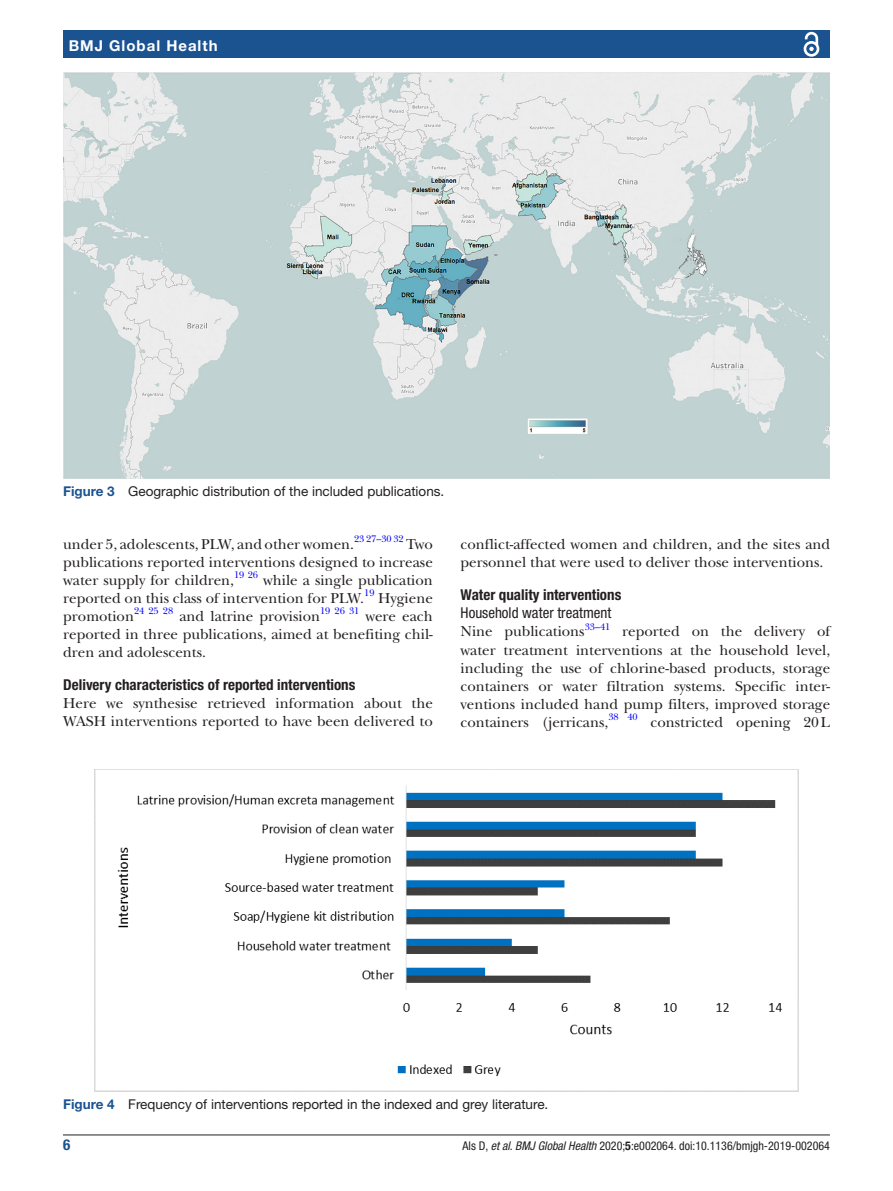
<style>
.page{position:relative;width:893px;height:1191px;background:#fff}
.page>*{position:absolute;margin:0;border:0;box-sizing:border-box;transform-origin:0 0}
.t1{font:15px/18px "New Baskerville";color:#231f20;text-align:justify}
.t2{font:700 condensed 15px "Helvetica Neue LT Std";color:#231f20}
.t3{font:condensed 15px "Helvetica Neue LT Std";color:#231f20}
.t4{font:700 15px "Helvetica Neue LT Std";letter-spacing:.065em;color:#fff}
.t5{font:700 condensed 15px "Helvetica Neue LT Std";color:#1b5391}
.t6{font:13.5px "Helvetica Neue LT Std";color:#231f20}
.t7{font:condensed 12px "Helvetica Neue LT Std";color:#231f20}
.t8{font:9.9px "New Baskerville";color:#00f}
.s1{font-weight:700;color:#1b5391}
.s2{font-style:italic}
.s3{font-weight:700}
</style>
<div class="page">
<hr style="left:63px;top:1134px;width:767px;height:1px;background:#231f20">
<div style="left:63px;top:31px;width:767px;height:27px;background:#1b5391"></div>
<svg style="left:803px;top:31px;width:17px;height:26px"></svg>
<img style="left:63px;top:73px;width:767px;height:405px">
<img style="left:95px;top:769px;width:703px;height:322px">
<p class="t4" style="left:69px;top:36px;width:150px">BMJ Global Health</p>
<p class="t6" style="left:63px;top:483px;width:383px"><span class="s1">Figure 3</span> Geographic distribution of the included publications.</p>
<p class="t1" style="left:63px;top:535px;width:292px">under 5, adolescents, PLW, and other women.</p>
<p class="t8" style="left:354px;top:533px;width:51px">23 27–30 32</p>
<p class="t1" style="left:63px;top:535px;width:371px;text-indent:343px">Two publications reported interventions designed to increase water supply for children,</p>
<p class="t8" style="left:234px;top:569px;width:26px">19 26</p>
<p class="t1" style="left:63px;top:571px;width:371px;text-indent:200px">while a single publication reported on this class of intervention for PLW.</p>
<p class="t8" style="left:364px;top:587px;width:12px">19</p>
<p class="t1" style="left:378px;top:589px;width:56px">Hygiene</p>
<p class="t1" style="left:63px;top:607px;width:72px">promotion</p>
<p class="t8" style="left:134px;top:605px;width:41px">24 25 28</p>
<p class="t1" style="left:179px;top:607px;width:142px">and latrine provision</p>
<p class="t8" style="left:320px;top:605px;width:41px">19 26 31</p>
<p class="t1" style="left:63px;top:607px;width:371px;text-indent:302px">were each reported in three publications, aimed at benefiting chil&shy;dren and adolescents.</p>
<p class="t2" style="left:63px;top:676px;width:294px">Delivery characteristics of reported interventions</p>
<p class="t1" style="left:63px;top:694px;width:371px">Here we synthesise retrieved information about the<br>WASH interventions reported to have been delivered to</p>
<p class="t1" style="left:461px;top:535px;width:371px">conflict-affected women and children, and the sites and personnel that were used to deliver those interventions.</p>
<p class="t2" style="left:461px;top:586px;width:162px">Water quality interventions</p>
<p class="t3" style="left:461px;top:604px;width:152px">Household water treatment</p>
<p class="t1" style="left:461px;top:623px;width:126px">Nine publications</p>
<p class="t8" style="left:585px;top:621px;width:27px">33–41</p>
<p class="t1" style="left:461px;top:623px;width:371px;text-indent:162px">reported on the delivery of water treatment interventions at the household level, including the use of chlorine-based products, storage containers or water filtration systems. Specific inter&shy;ventions included hand pump filters, improved storage containers (jerricans,</p>
<p class="t8" style="left:608px;top:711px;width:31px">38 40</p>
<p class="t1" style="left:650px;top:713px;width:181px">constricted opening 20L</p>
<p class="t6" style="left:63px;top:1096px;width:487px"><span class="s1">Figure 4</span> Frequency of interventions reported in the indexed and grey literature.</p>
<p class="t5" style="left:63px;top:1135px;width:9px">6</p>
<p class="t7" style="left:463px;top:1138px;width:369px">Als D, <span class="s2">et al</span>. <span class="s2">BMJ Global Health</span> 2020;<span class="s3">5</span>:e002064. doi:10.1136/bmjgh-2019-002064</p>
</div>
